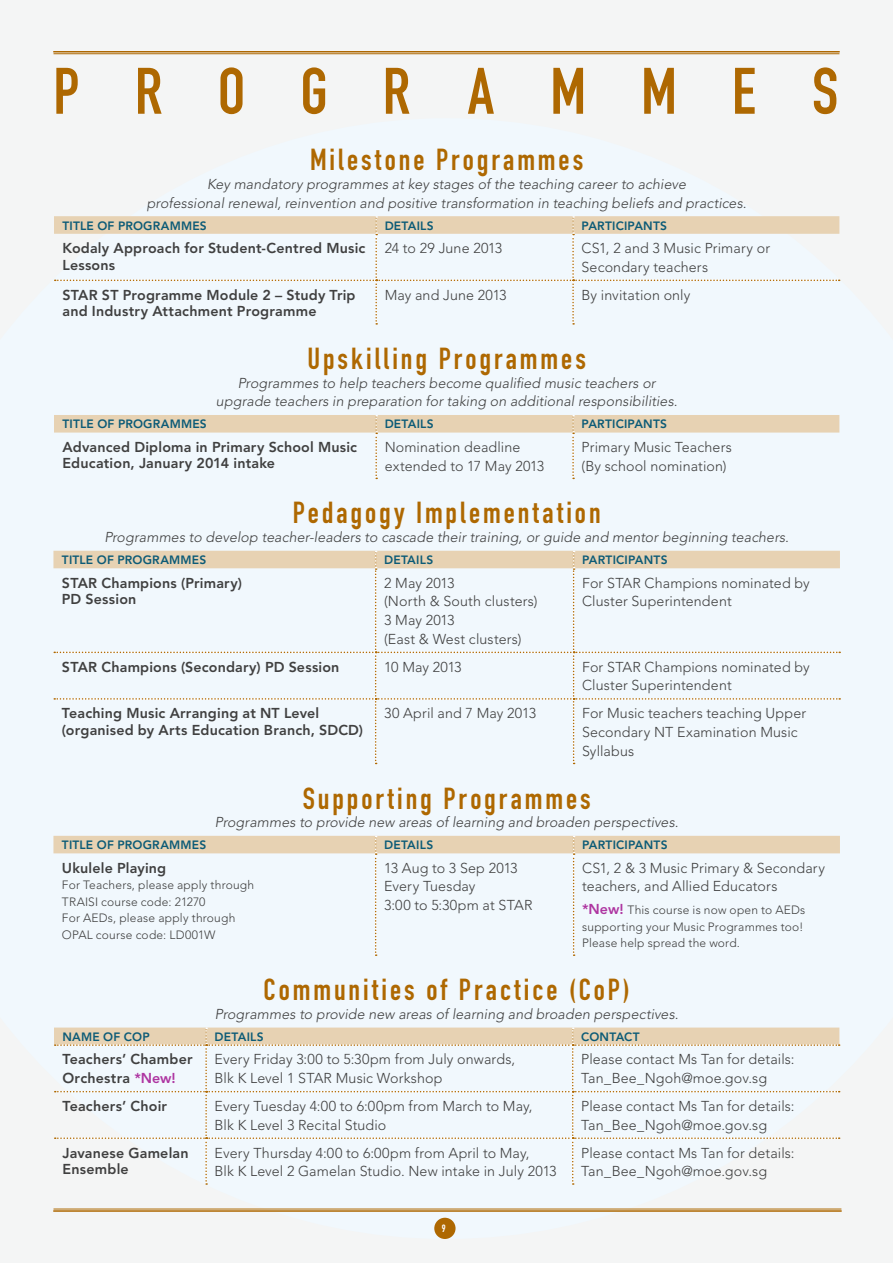
<style>
.page{position:relative;width:893px;height:1263px;background:#f1f8fd}
.page>*{position:absolute;margin:0;border:0;box-sizing:border-box;transform-origin:0 0}
.t1{font:64.5px "DIN Engschrift Std";letter-spacing:.86em;color:#ae6801}
.centre_align_0_mm{font:30px "DIN Engschrift Std";letter-spacing:.095em;color:#ae6801}
._0_mm_left_align_TAB{font:300 14.25px/18.8px "Avenir LT Std";letter-spacing:.01em;color:#404040}
._0_mm_left_align_TAB-2{font:800 14.25px/16.5px "Avenir LT Std";letter-spacing:.015em;color:#404040}
.centre_align_0_mm-2{font:italic 300 14.25px "Avenir LT Std";letter-spacing:.01em;color:#404040}
.centre_align_1mm{font:italic 300 14.25px/18.8px "Avenir LT Std";letter-spacing:.005em;color:#404040;text-align:center}
.centre_align_2_mm{font:italic 300 14.25px/18.8px "Avenir LT Std";letter-spacing:.01em;color:#404040;text-align:center}
._1_mm_left{font:300 14.25px/18.8px "Avenir LT Std";letter-spacing:.01em;color:#404040}
._0_mm_left_align_TAB-3{font:300 12px/16.5px "Avenir LT Std";letter-spacing:.015em;color:#404040}
._0_mm_left_align_TAB-4{font:800 12px "Avenir LT Std";letter-spacing:.015em;color:#0c5b77}
.t2{font:10.5px "DIN Engschrift Std";color:#fff}
.s1{font-weight:800;font-size:14.25px;color:#ae35a1}
.s2{color:#ae35a1}
</style>
<div class="page">
<div style="left:434px;top:1218px;width:22px;height:21px;background:#ae6801;border-radius:50%"></div>
<hr style="left:54px;top:1210px;width:787px;height:2px;background:#ae6801">
<hr style="left:54px;top:1209px;width:787px;height:1px;background:#ae6801">
<hr style="left:54px;top:53px;width:785px;height:1px;background:#ae6801">
<hr style="left:54px;top:51px;width:785px;height:2px;background:#ae6801">
<svg style="left:54px;top:216px;width:786px;height:109px"></svg>
<svg style="left:54px;top:415px;width:785px;height:64px"></svg>
<svg style="left:53px;top:551px;width:787px;height:213px"></svg>
<svg style="left:53px;top:836px;width:787px;height:120px"></svg>
<svg style="left:54px;top:1027px;width:786px;height:158px"></svg>
<p class="t1" style="left:53px;top:53px;width:786px">PROGRAMMES</p>
<p class="centre_align_0_mm" style="left:310px;top:142px;width:275px">Milestone Programmes</p>
<p class="centre_align_1mm" style="left:147px;top:175px;width:601px">Key mandatory programmes at key stages of the teaching career to achieve<br>professional renewal, reinvention and positive transformation in teaching beliefs and practices.</p>
<p class="_0_mm_left_align_TAB-4" style="left:63px;top:218px;width:146px">TITLE OF PROGRAMMES</p>
<p class="_0_mm_left_align_TAB-4" style="left:385px;top:218px;width:51px">DETAILS</p>
<p class="_0_mm_left_align_TAB-4" style="left:582px;top:218px;width:87px">PARTICIPANTS</p>
<p class="_0_mm_left_align_TAB-2" style="left:63px;top:240px;width:304px">Kodaly Approach for Student-Centred Music<br>Lessons</p>
<p class="_0_mm_left_align_TAB" style="left:385px;top:239px;width:119px">24 to 29 June 2013</p>
<p class="_0_mm_left_align_TAB" style="left:582px;top:239px;width:190px">CS1, 2 and 3 Music Primary or<br>Secondary teachers</p>
<p class="_0_mm_left_align_TAB-2" style="left:63px;top:286px;width:295px">STAR ST Programme Module 2 – Study Trip and Industry Attachment Programme</p>
<p class="_0_mm_left_align_TAB" style="left:385px;top:285px;width:124px">May and June 2013</p>
<p class="_0_mm_left_align_TAB" style="left:582px;top:285px;width:110px">By invitation only</p>
<p class="centre_align_0_mm" style="left:307px;top:341px;width:280px">Upskilling Programmes</p>
<p class="centre_align_2_mm" style="left:216px;top:374px;width:463px">Programmes to help teachers become qualified music teachers or upgrade teachers in preparation for taking on additional responsibilities.</p>
<p class="_0_mm_left_align_TAB-4" style="left:63px;top:417px;width:146px">TITLE OF PROGRAMMES</p>
<p class="_0_mm_left_align_TAB-4" style="left:385px;top:417px;width:51px">DETAILS</p>
<p class="_0_mm_left_align_TAB-4" style="left:582px;top:417px;width:87px">PARTICIPANTS</p>
<p class="_0_mm_left_align_TAB-2" style="left:63px;top:439px;width:296px">Advanced Diploma in Primary School Music<br>Education, January 2014 intake</p>
<p class="_0_mm_left_align_TAB" style="left:385px;top:438px;width:161px">Nomination deadline extended to 17 May 2013</p>
<p class="_0_mm_left_align_TAB" style="left:582px;top:438px;width:152px">Primary Music Teachers</p>
<p class="_0_mm_left_align_TAB" style="left:582px;top:456px;width:146px">(By school nomination)</p>
<p class="centre_align_0_mm" style="left:293px;top:495px;width:309px">Pedagogy Implementation</p>
<p class="centre_align_0_mm-2" style="left:104px;top:529px;width:686px">Programmes to develop teacher-leaders to cascade their training, or guide and mentor beginning teachers.</p>
<p class="_0_mm_left_align_TAB-4" style="left:62px;top:553px;width:146px">TITLE OF PROGRAMMES</p>
<p class="_0_mm_left_align_TAB-4" style="left:384px;top:553px;width:51px">DETAILS</p>
<p class="_0_mm_left_align_TAB-4" style="left:582px;top:553px;width:87px">PARTICIPANTS</p>
<p class="_0_mm_left_align_TAB-2" style="left:62px;top:574px;width:181px">STAR Champions (Primary)</p>
<p class="_0_mm_left_align_TAB-2" style="left:62px;top:591px;width:76px">PD Session</p>
<p class="_0_mm_left_align_TAB" style="left:582px;top:573px;width:229px">For STAR Champions nominated by<br>Cluster Superintendent</p>
<p class="_0_mm_left_align_TAB" style="left:384px;top:573px;width:155px">2 May 2013<br>(North &amp; South clusters)</p>
<p class="_0_mm_left_align_TAB" style="left:384px;top:611px;width:72px">3 May 2013</p>
<p class="_0_mm_left_align_TAB" style="left:384px;top:630px;width:139px">(East &amp; West clusters)</p>
<p class="_0_mm_left_align_TAB-2" style="left:62px;top:658px;width:279px">STAR Champions (Secondary) PD Session</p>
<p class="_0_mm_left_align_TAB" style="left:384px;top:657px;width:79px">10 May 2013</p>
<p class="_0_mm_left_align_TAB" style="left:582px;top:657px;width:229px">For STAR Champions nominated by<br>Cluster Superintendent</p>
<p class="_0_mm_left_align_TAB-2" style="left:62px;top:705px;width:303px">Teaching Music Arranging at NT Level (organised by Arts Education Branch, SDCD)</p>
<p class="_0_mm_left_align_TAB" style="left:384px;top:704px;width:153px">30 April and 7 May 2013</p>
<p class="_0_mm_left_align_TAB" style="left:582px;top:704px;width:226px">For Music teachers teaching Upper<br>Secondary NT Examination Music<br>Syllabus</p>
<p class="centre_align_0_mm" style="left:303px;top:780px;width:289px">Supporting Programmes</p>
<p class="centre_align_0_mm-2" style="left:215px;top:814px;width:465px">Programmes to provide new areas of learning and broaden perspectives.</p>
<p class="_0_mm_left_align_TAB-4" style="left:62px;top:838px;width:146px">TITLE OF PROGRAMMES</p>
<p class="_0_mm_left_align_TAB-4" style="left:384px;top:838px;width:51px">DETAILS</p>
<p class="_0_mm_left_align_TAB-4" style="left:582px;top:838px;width:87px">PARTICIPANTS</p>
<p class="_0_mm_left_align_TAB-2" style="left:62px;top:859px;width:106px">Ukulele Playing</p>
<p class="_0_mm_left_align_TAB-3" style="left:62px;top:877px;width:194px">For Teachers, please apply through<br>TRAISI course code: 21270</p>
<p class="_0_mm_left_align_TAB-3" style="left:62px;top:910px;width:175px">For AEDs, please apply through<br>OPAL course code: LD001W</p>
<p class="_1_mm_left" style="left:582px;top:858px;width:244px">CS1, 2 &amp; 3 Music Primary &amp; Secondary teachers, and Allied Educators</p>
<p class="_0_mm_left_align_TAB-3" style="left:582px;top:902px;width:225px"><span class="s1">*New!</span> This course is now open to AEDs supporting your Music Programmes too!<br>Please help spread the word.</p>
<p class="centre_align_0_mm" style="left:264px;top:972px;width:368px">Communities of Practice (CoP)</p>
<p class="centre_align_0_mm-2" style="left:215px;top:1006px;width:465px">Programmes to provide new areas of learning and broaden perspectives.</p>
<p class="_0_mm_left_align_TAB" style="left:384px;top:858px;width:135px">13 Aug to 3 Sep 2013</p>
<p class="_0_mm_left_align_TAB" style="left:384px;top:877px;width:93px">Every Tuesday</p>
<p class="_0_mm_left_align_TAB" style="left:384px;top:896px;width:150px">3:00 to 5:30pm at STAR</p>
<p class="_0_mm_left_align_TAB-4" style="left:63px;top:1029px;width:89px">NAME OF COP</p>
<p class="_0_mm_left_align_TAB-4" style="left:215px;top:1029px;width:51px">DETAILS</p>
<p class="_0_mm_left_align_TAB-4" style="left:581px;top:1029px;width:60px">CONTACT</p>
<p class="_0_mm_left_align_TAB-2" style="left:63px;top:1050px;width:132px;line-height:18.8px">Teachers’ Chamber<br>Orchestra <span class="s2">*New!</span></p>
<p class="_0_mm_left_align_TAB" style="left:215px;top:1050px;width:302px">Every Friday 3:00 to 5:30pm from July onwards,<br>Blk K Level 1 STAR Music Workshop</p>
<p class="_0_mm_left_align_TAB" style="left:581px;top:1050px;width:215px">Please contact Ms Tan for details:<br>Tan_Bee_Ngoh@moe.gov.sg</p>
<p class="_0_mm_left_align_TAB-2" style="left:63px;top:1098px;width:106px">Teachers’ Choir</p>
<p class="_0_mm_left_align_TAB" style="left:215px;top:1097px;width:320px">Every Tuesday 4:00 to 6:00pm from March to May,<br>Blk K Level 3 Recital Studio</p>
<p class="_0_mm_left_align_TAB" style="left:581px;top:1097px;width:215px">Please contact Ms Tan for details:<br>Tan_Bee_Ngoh@moe.gov.sg</p>
<p class="_0_mm_left_align_TAB-2" style="left:63px;top:1144px;width:128px">Javanese Gamelan<br>Ensemble</p>
<p class="_0_mm_left_align_TAB" style="left:215px;top:1143px;width:344px">Every Thursday 4:00 to 6:00pm from April to May,<br>Blk K Level 2 Gamelan Studio. New intake in July 2013</p>
<p class="_0_mm_left_align_TAB" style="left:581px;top:1143px;width:215px">Please contact Ms Tan for details:<br>Tan_Bee_Ngoh@moe.gov.sg</p>
<p class="t2" style="left:442px;top:1222px;width:5px">9</p>
</div>
